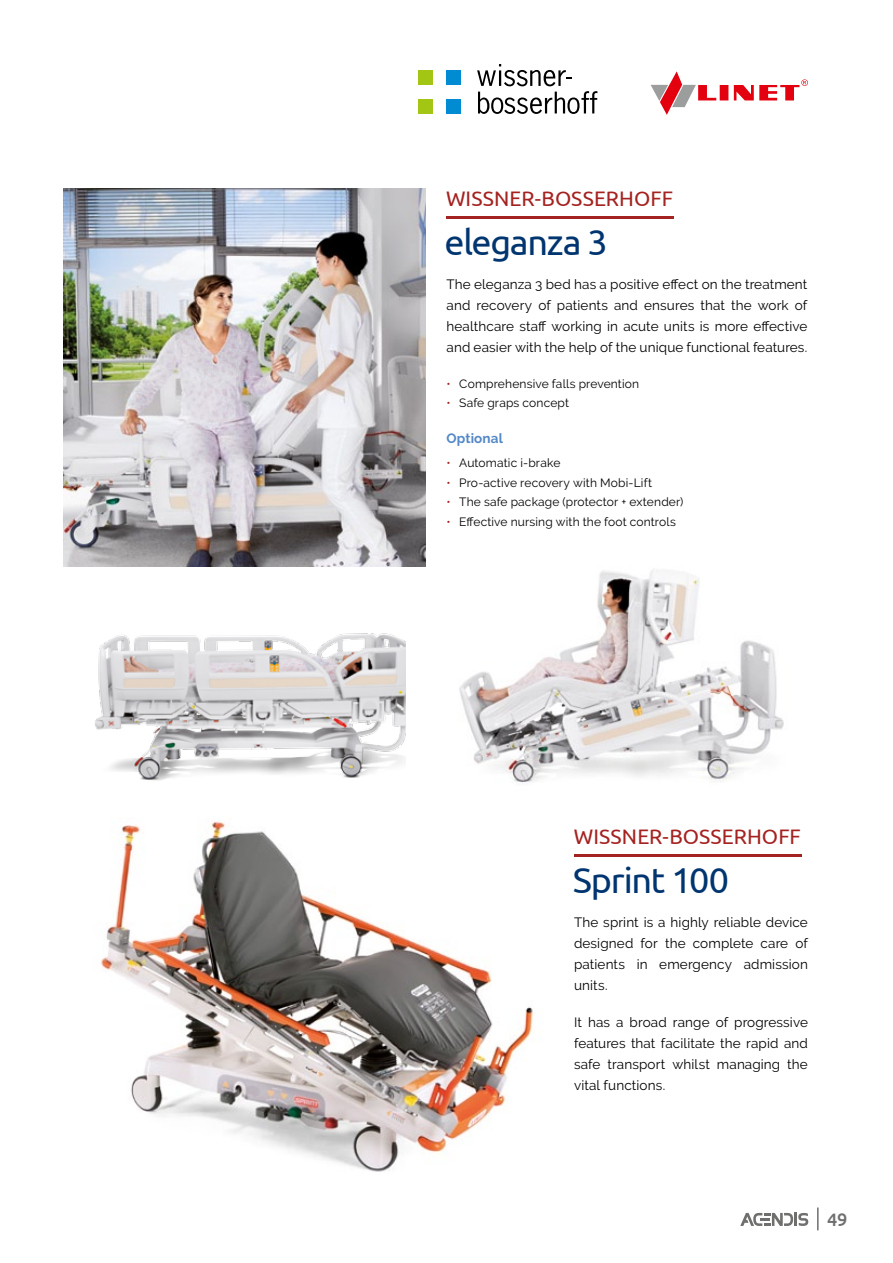
<style>
.page{position:relative;width:893px;height:1263px;background:#fff}
.page>*{position:absolute;margin:0;border:0;box-sizing:border-box;transform-origin:0 0}
.t1{font:36px "Ubuntu";letter-spacing:-.035em;color:#003570}
.t2{font:21px "Ubuntu";color:#a42220}
.t3{font:500 18px "Ubuntu";color:#6f6f6e}
.t4{font:13.5px/21px "Raleway";letter-spacing:.01em;color:#000;text-align:justify}
.t5{font:700 13.5px "Raleway";letter-spacing:.01em;color:#5388c6}
.t6{font:12px "Raleway";letter-spacing:.015em;color:#000}
.s1{color:#a42220}
</style>
<div class="page">
<img style="left:101px;top:821px;width:516px;height:351px">
<img style="left:83px;top:566px;width:324px;height:215px">
<img style="left:407px;top:541px;width:377px;height:242px">
<hr style="left:574px;top:854px;width:228px;height:2px;background:#a42220">
<img style="left:64px;top:188px;width:361px;height:378px">
<hr style="left:446px;top:217px;width:228px;height:2px;background:#a42220">
<div style="left:418px;top:99px;width:14px;height:15px;background:#a2c613"></div>
<div style="left:447px;top:99px;width:14px;height:15px;background:#008bd2"></div>
<div style="left:418px;top:70px;width:14px;height:15px;background:#a2c613"></div>
<div style="left:447px;top:70px;width:14px;height:15px;background:#008bd2"></div>
<svg style="left:477px;top:64px;width:120px;height:50px"></svg>
<svg style="left:651px;top:71px;width:157px;height:44px"></svg>
<svg style="left:740px;top:1213px;width:68px;height:13px"></svg>
<hr style="left:817px;top:1207px;width:2px;height:23px;background:#6f6f6e">
<h2 class="t2" style="left:446px;top:186px;width:13px">WISS</h2>
<h2 class="t2" style="left:494px;top:186px;width:75px">NER-BOSSER</h2>
<h2 class="t2" style="left:619px;top:186px;width:55px">HOFF</h2>
<h1 class="t1" style="left:445px;top:220px;width:165px">eleganza 3</h1>
<p class="t4" style="left:446px;top:274px;width:362px">The eleganza 3 bed has a positive effect on the treatment and recovery of patients and ensures that the work of healthcare staff working in acute units is more effective and easier with the help of the unique functional features.</p>
<p class="t6" style="left:446px;top:377px;width:194px"><span class="s1">•</span> Comprehensive falls prevention</p>
<p class="t6" style="left:446px;top:396px;width:124px"><span class="s1">•</span> Safe graps concept</p>
<p class="t5" style="left:446px;top:431px;width:58px">Optional</p>
<p class="t6" style="left:446px;top:456px;width:115px"><span class="s1">•</span> Automatic i-brake</p>
<p class="t6" style="left:446px;top:476px;width:207px"><span class="s1">•</span> Pro-active recovery with Mobi-Lift</p>
<p class="t6" style="left:446px;top:495px;width:239px"><span class="s1">•</span> The safe package (protector + extender)</p>
<p class="t6" style="left:446px;top:515px;width:231px"><span class="s1">•</span> Effective nursing with the foot controls</p>
<h2 class="t2" style="left:574px;top:824px;width:13px">WISS</h2>
<h2 class="t2" style="left:622px;top:824px;width:75px">NER-BOSSER</h2>
<h2 class="t2" style="left:747px;top:824px;width:55px">HOFF</h2>
<h1 class="t1" style="left:573px;top:858px;width:158px">Sprint 100</h1>
<p class="t4" style="left:574px;top:912px;width:235px">The sprint is a highly reliable device designed for the complete care of patients in emergency admission units.</p>
<p class="t4" style="left:574px;top:1012px;width:235px">It has a broad range of progressive features that facilitate the rapid and safe transport whilst managing the vital functions.</p>
<h3 class="t3" style="left:827px;top:1208px;width:22px">49</h3>
</div>
